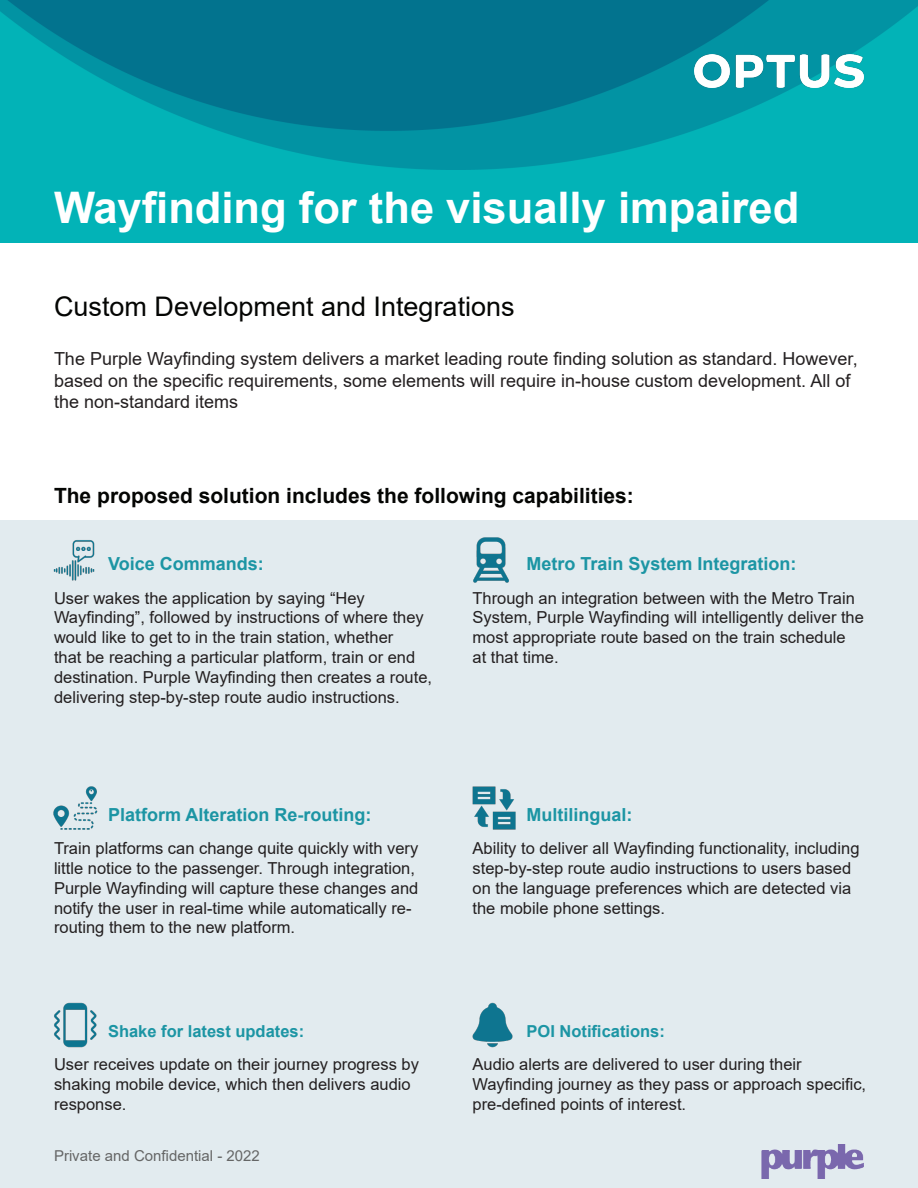
<style>
.page{position:relative;width:918px;height:1188px;background:#fff}
.page>*{position:absolute;margin:0;border:0;box-sizing:border-box;transform-origin:0 0}
.t1{font:700 43.5px "Arial";color:#fff}
.t2{font:27px "Arial";color:#040503}
.t3{font:700 21px "Arial";color:#040503}
.t4{font:18px/21.6px "Arial";color:#231f20}
.t5{font:700 18px "Arial";color:#1c95a4}
.t6{font:16.5px/19.8px "Arial";color:#231f20}
.t7{font:700 16.5px "Arial";color:#1c95a4}
.t8{font:15px "Arial";color:#656666}
</style>
<div class="page">
<div style="left:0;top:521px;width:918px;height:667px;background:#e2ebef"></div>
<img style="left:761px;top:1144px;width:103px;height:34px">
<img style="left:472px;top:1002px;width:41px;height:46px">
<img style="left:472px;top:786px;width:44px;height:44px">
<img style="left:473px;top:537px;width:36px;height:46px">
<img style="left:54px;top:1002px;width:43px;height:46px">
<img style="left:53px;top:786px;width:45px;height:44px">
<img style="left:53px;top:540px;width:42px;height:41px">
<img style="left:0;top:0;width:918px;height:243px">
<img style="left:694px;top:54px;width:170px;height:34px">
<p class="t1" style="left:54px;top:177px;width:747px">Wayfinding for the visually impaired</p>
<p class="t2" style="left:54px;top:288px;width:462px">Custom Development and Integrations</p>
<p class="t4" style="left:54px;top:348px;width:805px">The Purple Wayfinding system delivers a market leading route finding solution as standard. However, based on the specific requirements, some elements will require in-house custom development. All of the non-standard items</p>
<p class="t3" style="left:54px;top:481px;width:581px">The proposed solution includes the following capabilities:</p>
<p class="t5" style="left:108px;top:551px;width:157px">Voice Commands:</p>
<p class="t6" style="left:54px;top:588px;width:380px">User wakes the application by saying “Hey Wayfinding”, followed by instructions of where they would like to get to in the train station, whether<br>that be reaching a particular platform, train or end destination. Purple Wayfinding then creates a route, delivering step-by-step route audio instructions.</p>
<p class="t5" style="left:108px;top:802px;width:265px">Platform Alteration Re-routing:</p>
<p class="t6" style="left:54px;top:838px;width:366px">Train platforms can change quite quickly with very little notice to the passenger. Through integration, Purple Wayfinding will capture these changes and notify the user in real-time while automatically re&shy;routing them to the new platform.</p>
<p class="t7" style="left:108px;top:1020px;width:198px">Shake for latest updates:</p>
<p class="t6" style="left:54px;top:1054px;width:366px">User receives update on their journey progress by shaking mobile device, which then delivers audio response.</p>
<p class="t8" style="left:54px;top:1145px;width:207px">Private and Confidential - 2022</p>
<p class="t5" style="left:526px;top:551px;width:272px">Metro Train System Integration:</p>
<p class="t6" style="left:472px;top:588px;width:393px">Through an integration between with the Metro Train System, Purple Wayfinding will intelligently deliver the most appropriate route based on the train schedule<br>at that time.</p>
<p class="t5" style="left:526px;top:802px;width:108px">Multilingual:</p>
<p class="t6" style="left:472px;top:838px;width:389px">Ability to deliver all Wayfinding functionality, including step-by-step route audio instructions to users based on the language preferences which are detected via the mobile phone settings.</p>
<p class="t7" style="left:527px;top:1020px;width:140px">POI Notifications:</p>
<p class="t6" style="left:472px;top:1054px;width:395px">Audio alerts are delivered to user during their<br>Wayfinding journey as they pass or approach specific, pre-defined points of interest.</p>
</div>
